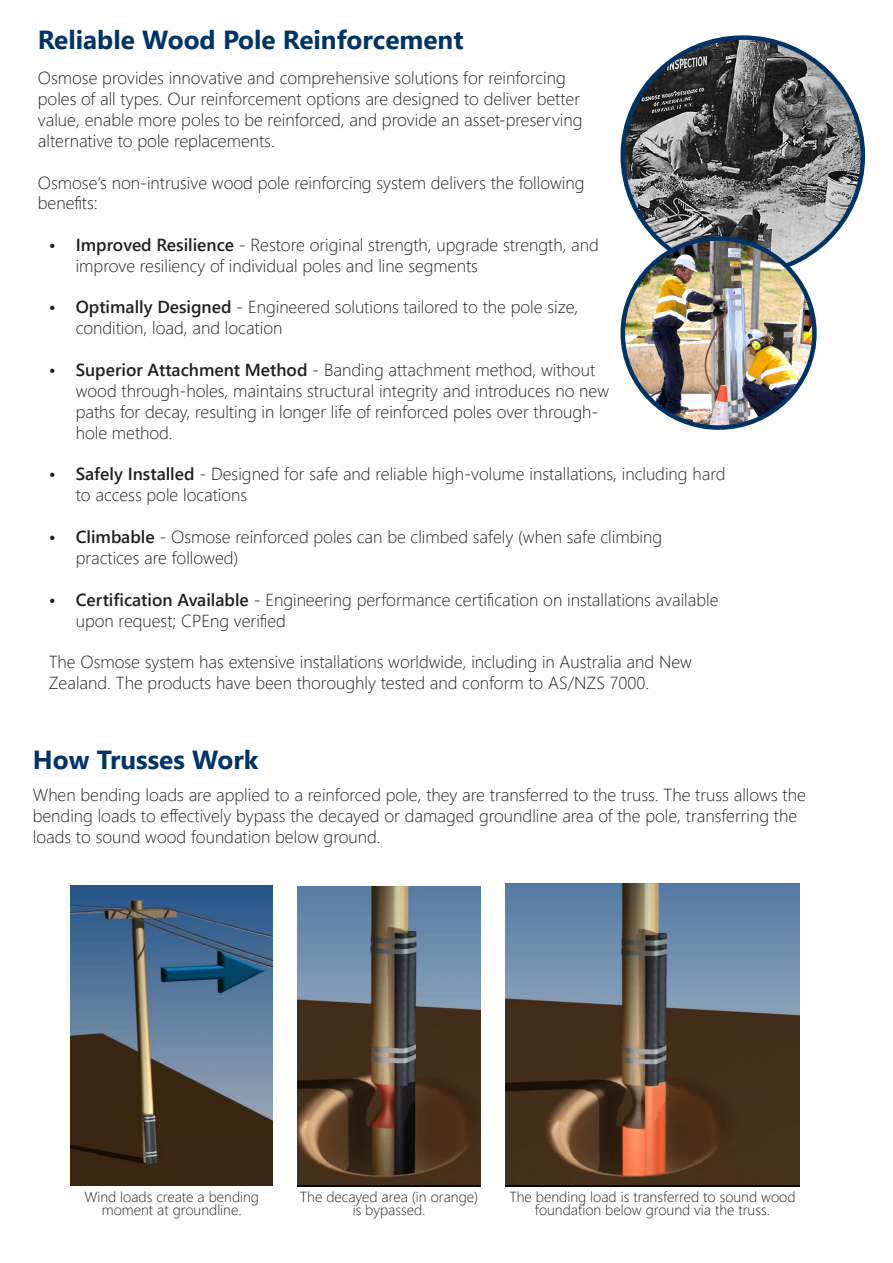
<style>
.page{position:relative;width:893px;height:1263px;background:#fff}
.page>*{position:absolute;margin:0;border:0;box-sizing:border-box;transform-origin:0 0}
.t1{font:700 26.1px "Segoe UI";color:#003367}
.t2{font:300 17.4px/20.9px "Segoe UI";color:#231f20}
.t3{font:300 14.55px/13.8px "Segoe UI";color:#231f20;text-align:center}
.s1{font-weight:600}
</style>
<div class="page">
<img style="left:625px;top:40px;width:238px;height:214px">
<img style="left:625px;top:238px;width:189px;height:190px">
<div style="left:620px;top:236px;width:197px;height:194px;border:4px solid #003367;border-radius:50%"></div>
<img style="left:71px;top:885px;width:202px;height:300px">
<img style="left:298px;top:887px;width:182px;height:299px">
<img style="left:506px;top:884px;width:293px;height:302px">
<p class="t1" style="left:38px;top:15px;width:427px">Reliable Wood Pole Reinforcement</p>
<p class="t2" style="left:38px;top:66px;width:546px">Osmose provides innovative and comprehensive solutions for reinforcing poles of all types. Our reinforcement options are designed to deliver better value, enable more poles to be reinforced, and provide an asset-preserving alternative to pole replacements.</p>
<p class="t2" style="left:38px;top:170px;width:548px">Osmose‘s non-intrusive wood pole reinforcing system delivers the following benefits:</p>
<p class="t2" style="left:76px;top:232px;width:525px;text-indent:-27px"><span class="s1">• Improved Resilience</span> - Restore original strength, upgrade strength, and improve resiliency of individual poles and line segments</p>
<p class="t2" style="left:76px;top:295px;width:504px;text-indent:-27px"><span class="s1">• Optimally Designed</span> - Engineered solutions tailored to the pole size, condition, load, and location</p>
<p class="t2" style="left:76px;top:358px;width:535px;text-indent:-27px"><span class="s1">• Superior Attachment Method</span> - Banding attachment method, without wood through-holes, maintains structural integrity and introduces no new paths for decay, resulting in longer life of reinforced poles over through&shy;hole method.</p>
<p class="t2" style="left:76px;top:462px;width:651px;text-indent:-27px"><span class="s1">• Safely Installed</span> - Designed for safe and reliable high-volume installations, including hard to access pole locations</p>
<p class="t2" style="left:76px;top:525px;width:588px;text-indent:-27px"><span class="s1">• Climbable</span> - Osmose reinforced poles can be climbed safely (when safe climbing practices are followed)</p>
<p class="t2" style="left:76px;top:587px;width:644px;text-indent:-27px"><span class="s1">• Certification Available</span> - Engineering performance certification on installations available upon request; CPEng verified</p>
<p class="t2" style="left:49px;top:650px;width:645px">The Osmose system has extensive installations worldwide, including in Australia and New<br>Zealand. The products have been thoroughly tested and conform to AS/NZS 7000.</p>
<p class="t1" style="left:33px;top:736px;width:227px">How Trusses Work</p>
<p class="t2" style="left:33px;top:783px;width:774px">When bending loads are applied to a reinforced pole, they are transferred to the truss. The truss allows the bending loads to effectively bypass the decayed or damaged groundline area of the pole, transferring the loads to sound wood foundation below ground.</p>
<p class="t3" style="left:84px;top:1188px;width:176px">Wind loads create a bending moment at groundline.</p>
<p class="t3" style="left:300px;top:1188px;width:180px">The decayed area (in orange) is bypassed.</p>
<p class="t3" style="left:509px;top:1188px;width:288px">The bending load is transferred to sound wood foundation below ground via the truss.</p>
</div>
